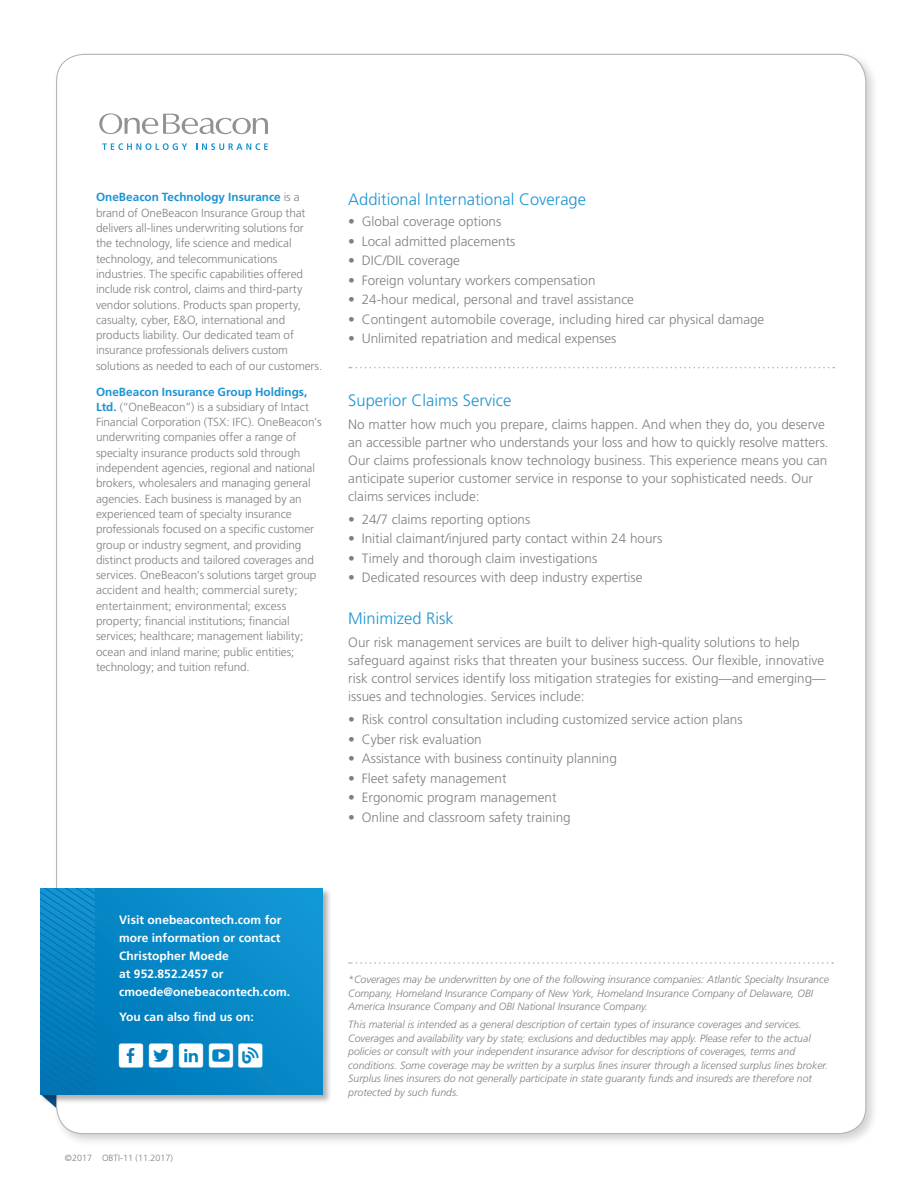
<style>
.page{position:relative;width:918px;height:1188px;background:#fff}
.page>*{position:absolute;margin:0;border:0;box-sizing:border-box;transform-origin:0 0}
.Header_Level_1{font:300 16.5px "Frutiger";color:#1c94d2}
.DIGI_-_body_paragrap{font:300 13.5px/18px "Frutiger";color:#808083}
.Contact_Information{font:700 12px/18px "Frutiger";letter-spacing:.005em;color:#fff}
.t1{font:300 11.7px/15.3px "Frutiger";letter-spacing:-.005em;color:#808083}
.t2{font:italic 300 10.5px/13.5px "Frutiger";color:#808083}
.DIGI_-_copyright_job{font:300 9px "Frutiger";color:#808083}
.s1{font-weight:700;color:#1c94d2}
</style>
<div class="page">
<div style="left:52px;top:50px;width:827px;height:1097px;background:#231f20;opacity:.2"></div>
<div style="left:57px;top:54px;width:809px;height:1080px;background:#fff;border-radius:27px"></div>
<div style="left:40px;top:888px;width:292px;height:217px;background:#231f20;opacity:.35"></div>
<div style="left:40px;top:888px;width:282px;height:207px;background:linear-gradient(to bottom,#0d90cf,#017fbf)"></div>
<svg style="left:40px;top:888px;width:54px;height:223px;background:#1686c2"></svg>
<svg style="left:349px;top:962px;width:484px;height:2px"></svg>
<svg style="left:99px;top:113px;width:169px;height:21px"></svg>
<svg style="left:102px;top:143px;width:85px;height:7px"></svg>
<svg style="left:196px;top:143px;width:72px;height:7px"></svg>
<svg style="left:349px;top:367px;width:485px;height:1px"></svg>
<svg style="left:119px;top:1043px;width:24px;height:25px"></svg>
<svg style="left:149px;top:1043px;width:24px;height:25px"></svg>
<svg style="left:179px;top:1043px;width:24px;height:25px"></svg>
<svg style="left:209px;top:1043px;width:53px;height:25px"></svg>
<p class="t1" style="left:96px;top:190px;width:228px"><span class="s1">OneBeacon Technology Insurance</span> is a brand of OneBeacon Insurance Group that delivers all-lines underwriting solutions for the technology, life science and medical technology, and telecommunications industries. The specific capabilities offered include risk control, claims and third-party vendor solutions. Products span property, casualty, cyber, E&amp;O, international and products liability. Our dedicated team of insurance professionals delivers custom solutions as needed to each of our customers.</p>
<p class="t1" style="left:96px;top:384px;width:227px"><span class="s1">OneBeacon Insurance Group Holdings, Ltd.</span> (“OneBeacon”) is a subsidiary of Intact Financial Corporation (TSX: IFC). OneBeacon’s underwriting companies offer a range of specialty insurance products sold through independent agencies, regional and national brokers, wholesalers and managing general agencies. Each business is managed by an experienced team of specialty insurance professionals focused on a specific customer group or industry segment, and providing distinct products and tailored coverages and services. OneBeacon’s solutions target group accident and health; commercial surety; entertainment; environmental; excess property; financial institutions; financial services; healthcare; management liability; ocean and inland marine; public entities; technology; and tuition refund.</p>
<p class="Header_Level_1" style="left:348px;top:190px;width:239px">Additional International Coverage</p>
<p class="DIGI_-_body_paragrap" style="left:348px;top:212px;width:155px">• Global coverage options</p>
<p class="DIGI_-_body_paragrap" style="left:348px;top:232px;width:169px">• Local admitted placements</p>
<p class="DIGI_-_body_paragrap" style="left:348px;top:251px;width:113px">• DIC/DIL coverage</p>
<p class="DIGI_-_body_paragrap" style="left:348px;top:271px;width:249px">• Foreign voluntary workers compensation</p>
<p class="DIGI_-_body_paragrap" style="left:348px;top:290px;width:287px">• 24-hour medical, personal and travel assistance</p>
<p class="DIGI_-_body_paragrap" style="left:348px;top:310px;width:418px">• Contingent automobile coverage, including hired car physical damage</p>
<p class="DIGI_-_body_paragrap" style="left:348px;top:329px;width:270px">• Unlimited repatriation and medical expenses</p>
<p class="Header_Level_1" style="left:348px;top:391px;width:165px">Superior Claims Service</p>
<p class="DIGI_-_body_paragrap" style="left:348px;top:415px;width:482px">No matter how much you prepare, claims happen. And when they do, you deserve an accessible partner who understands your loss and how to quickly resolve matters.<br>Our claims professionals know technology business. This experience means you can anticipate superior customer service in response to your sophisticated needs. Our claims services include:</p>
<p class="DIGI_-_body_paragrap" style="left:348px;top:510px;width:184px">• 24/7 claims reporting options</p>
<p class="DIGI_-_body_paragrap" style="left:348px;top:530px;width:316px">• Initial claimant/injured party contact within 24 hours</p>
<p class="DIGI_-_body_paragrap" style="left:348px;top:549px;width:251px">• Timely and thorough claim investigations</p>
<p class="DIGI_-_body_paragrap" style="left:348px;top:569px;width:296px">• Dedicated resources with deep industry expertise</p>
<p class="Header_Level_1" style="left:348px;top:609px;width:107px">Minimized Risk</p>
<p class="DIGI_-_body_paragrap" style="left:348px;top:633px;width:479px">Our risk management services are built to deliver high-quality solutions to help safeguard against risks that threaten your business success. Our flexible, innovative risk control services identify loss mitigation strategies for existing—and emerging— issues and technologies. Services include:</p>
<p class="DIGI_-_body_paragrap" style="left:348px;top:711px;width:396px">• Risk control consultation including customized service action plans</p>
<p class="DIGI_-_body_paragrap" style="left:348px;top:730px;width:135px">• Cyber risk evaluation</p>
<p class="DIGI_-_body_paragrap" style="left:348px;top:750px;width:270px">• Assistance with business continuity planning</p>
<p class="DIGI_-_body_paragrap" style="left:348px;top:769px;width:160px">• Fleet safety management</p>
<p class="DIGI_-_body_paragrap" style="left:348px;top:789px;width:210px">• Ergonomic program management</p>
<p class="DIGI_-_body_paragrap" style="left:348px;top:808px;width:224px">• Online and classroom safety training</p>
<p class="Contact_Information" style="left:119px;top:910px;width:173px">Visit onebeacontech.com for more information or contact<br>Christopher Moede<br>at 952.852.2457 or cmoede@onebeacontech.com.</p>
<p class="Contact_Information" style="left:119px;top:1008px;width:136px">You can also find us on:</p>
<p class="DIGI_-_copyright_job" style="left:65px;top:1153px;width:110px">©2017 OBTI-11 (11.2017)</p>
<p class="t2" style="left:348px;top:973px;width:482px">*Coverages may be underwritten by one of the following insurance companies: Atlantic Specialty Insurance<br>Company, Homeland Insurance Company of New York, Homeland Insurance Company of Delaware, OBI<br>America Insurance Company and OBI National Insurance Company.</p>
<p class="t2" style="left:348px;top:1018px;width:481px">This material is intended as a general description of certain types of insurance coverages and services.<br>Coverages and availability vary by state; exclusions and deductibles may apply. Please refer to the actual policies or consult with your independent insurance advisor for descriptions of coverages, terms and conditions. Some coverage may be written by a surplus lines insurer through a licensed surplus lines broker.<br>Surplus lines insurers do not generally participate in state guaranty funds and insureds are therefore not protected by such funds.</p>
</div>
